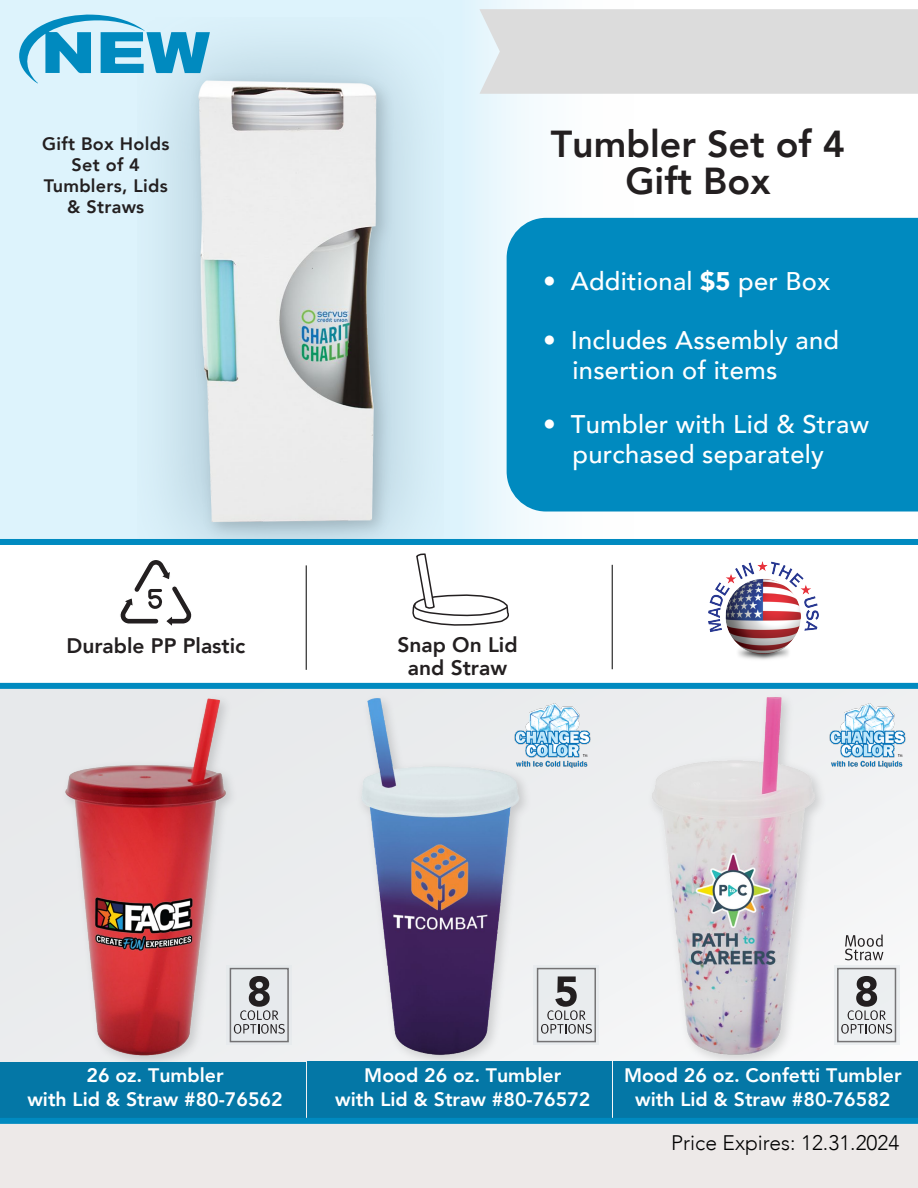
<style>
.page{position:relative;width:918px;height:1188px;background:#fff}
.page>*{position:absolute;margin:0;border:0;box-sizing:border-box;transform-origin:0 0}
.t1{font:800 37.5px/37.5px "Avenir";color:#231f20;text-align:center}
.t2{font:500 25.5px/30px "Avenir";letter-spacing:.01em;color:#fff}
.t3{font:800 21px/22.5px "Avenir";color:#231f20;text-align:center}
.t4{font:300 21px "Avenir";color:#000}
.t5{font:800 19.5px/24px "Avenir";color:#fff;text-align:center}
.t6{font:800 18px/21px "Avenir";letter-spacing:.015em;color:#231f20;text-align:center}
.s1{font-weight:900}
</style>
<div class="page">
<div style="left:0;top:1117px;width:918px;height:71px;background:#ede9e8"></div>
<img style="left:611px;top:654px;width:307px;height:408px">
<svg style="left:120px;top:582px;width:72px;height:44px"></svg>
<img style="left:0;top:689px;width:242px;height:372px">
<img style="left:242px;top:678px;width:396px;height:396px">
<svg style="left:412px;top:582px;width:97px;height:44px"></svg>
<div style="left:0;top:1062px;width:306px;height:58px;background:#0477a6"></div>
<div style="left:307px;top:1062px;width:305px;height:57px;background:#0477a6"></div>
<div style="left:613px;top:1062px;width:305px;height:58px;background:#0477a6"></div>
<svg style="left:834px;top:965px;width:66px;height:80px;background:#d7d9db"></svg>
<svg style="left:841px;top:976px;width:51px;height:58px;background:#bbbcbe"></svg>
<svg style="left:845px;top:934px;width:38px;height:26px"></svg>
<svg style="left:533px;top:965px;width:66px;height:80px;background:#d4d7d9"></svg>
<svg style="left:541px;top:976px;width:51px;height:58px;background:#bdbec0"></svg>
<svg style="left:226px;top:965px;width:66px;height:80px;background:#d3d5d8"></svg>
<svg style="left:234px;top:976px;width:51px;height:58px;background:#b8b9bb"></svg>
<img style="left:6px;top:20px;width:451px;height:562px">
<svg style="left:457px;top:0;width:461px;height:539px"></svg>
<div style="left:507px;top:218px;width:411px;height:294px;background:#008abf"></div>
<hr style="left:612px;top:565px;width:1px;height:104px;background:#000">
<hr style="left:306px;top:565px;width:1px;height:105px;background:#000">
<img style="left:709px;top:561px;width:110px;height:109px">
<img style="left:825px;top:689px;width:92px;height:91px">
<img style="left:511px;top:689px;width:91px;height:91px">
<div style="left:0;top:539px;width:918px;height:6px;background:#008ac0"></div>
<div style="left:0;top:683px;width:918px;height:6px;background:#008ac0"></div>
<div style="left:0;top:1118px;width:918px;height:6px;background:#008ac0"></div>
<div style="left:479px;top:9px;width:439px;height:85px;background:#dcdcdc"></div>
<svg style="left:17px;top:14px;width:193px;height:69px;background:#7fc5e1"></svg>
<p class="t6" style="left:42px;top:133px;width:129px">Gift Box Holds<br>Set of 4<br>Tumblers, Lids &amp; Straws</p>
<h1 class="t1" style="left:551px;top:125px;width:296px">Tumbler Set of 4<br>Gift Box</h1>
<h2 class="t2" style="left:543px;top:265px;width:289px">• Additional <span class="s1">$5</span> per Box</h2>
<h2 class="t2" style="left:573px;top:323px;width:268px;text-indent:-29px">• Includes Assembly and insertion of items</h2>
<h2 class="t2" style="left:573px;top:407px;width:298px;text-indent:-29px">• Tumbler with Lid &amp; Straw purchased separately</h2>
<p class="t3" style="left:66px;top:635px;width:180px">Durable PP Plastic</p>
<p class="t3" style="left:397px;top:634px;width:122px">Snap On Lid and Straw</p>
<p class="t5" style="left:27px;top:1063px;width:257px">26 oz. Tumbler<br>with Lid &amp; Straw #80-76562</p>
<p class="t5" style="left:335px;top:1063px;width:257px">Mood 26 oz. Tumbler<br>with Lid &amp; Straw #80-76572</p>
<p class="t5" style="left:624px;top:1063px;width:279px">Mood 26 oz. Confetti Tumbler with Lid &amp; Straw #80-76582</p>
<p class="t4" style="left:671px;top:1130px;width:230px">Price Expires: 12.31.2024</p>
</div>
